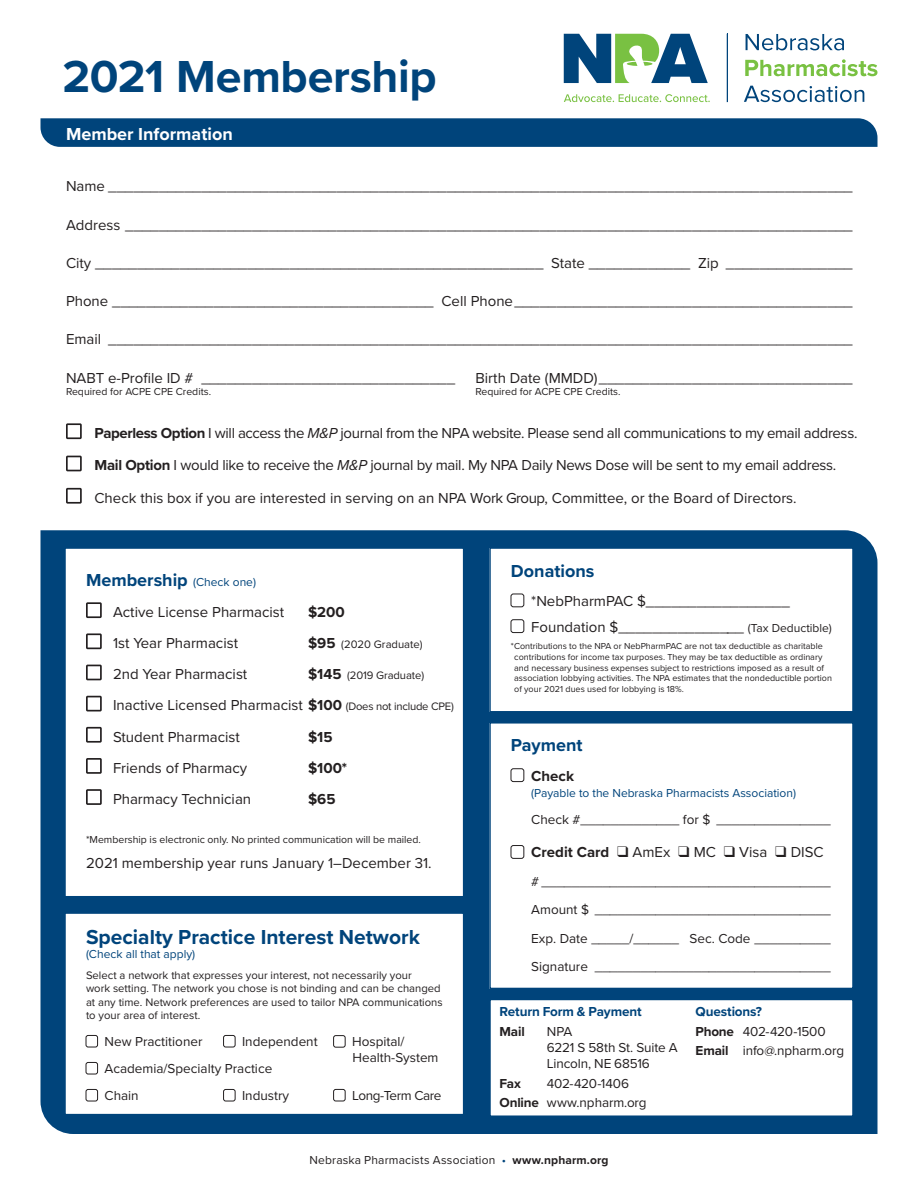
<style>
.page{position:relative;width:918px;height:1188px;background:#fff}
.page>*{position:absolute;margin:0;border:0;box-sizing:border-box;transform-origin:0 0}
.t1{font:700 46.5px "Proxima Nova";letter-spacing:-.01em;color:#00447b}
.t2{font:700 21px "Proxima Nova";color:#00447b}
.t3{font:700 18px "Proxima Nova";color:#00447b}
.t4{font:700 18px "Proxima Nova";color:#fff}
.t5{font:15px/31.2px "Proxima Nova";color:#231f20}
.t6{font:15px/32.2px "Proxima Nova";letter-spacing:-.02em;color:#231f20}
.t7{font:700 15px "Proxima Nova";color:#231f20}
.t8{font:13.5px/28.5px "Proxima Nova";color:#231f20}
.t9{font:700 13.5px "Proxima Nova";letter-spacing:-.01em;color:#00447b}
.t10{font:13.5px "Proxima Nova";letter-spacing:-.03em;color:#231f20}
.t11{font:700 13.5px "Proxima Nova";letter-spacing:-.015em;color:#231f20}
.t12{font:12px "Proxima Nova";color:#00447b}
.t13{font:12px "Proxima Nova";letter-spacing:.015em;color:#231f20}
.t14{font:11.25px/13.5px "Proxima Nova";color:#231f20}
.t15{font:10.5px "Proxima Nova";color:#231f20}
.t16{font:9px/10.8px "Proxima Nova";color:#231f20}
.s1{font-weight:700}
.s2{font-style:italic}
.s3{font-weight:400;font-size:12px}
.s4{font-weight:700;font-size:15px}
.s5{font-size:11.25px}
.s6{font-size:12px}
.s7{font-weight:700;color:#00447b}
.s8{color:#00447b}
</style>
<div class="page">
<svg style="left:564px;top:94px;width:146px;height:8px"></svg>
<svg style="left:746px;top:34px;width:98px;height:16px"></svg>
<svg style="left:745px;top:59px;width:133px;height:17px"></svg>
<svg style="left:744px;top:86px;width:120px;height:16px"></svg>
<hr style="left:727px;top:34px;width:1px;height:68px;background:#00447b">
<svg style="left:564px;top:34px;width:144px;height:49px"></svg>
<div style="left:40px;top:530px;width:837px;height:604px;background:#00447b"></div>
<svg style="left:40px;top:118px;width:838px;height:29px;background:#05487e"></svg>
<div style="left:490px;top:723px;width:363px;height:265px;background:#fff"></div>
<div style="left:511px;top:768px;width:13px;height:14px;border:1px solid #231f20;border-radius:2px"></div>
<div style="left:511px;top:845px;width:13px;height:14px;border:1px solid #231f20;border-radius:2px"></div>
<div style="left:489px;top:722px;width:365px;height:267px;border:2px solid #00447b"></div>
<div style="left:65px;top:548px;width:399px;height:349px;background:#fff"></div>
<svg style="left:86px;top:602px;width:16px;height:16px"></svg>
<svg style="left:86px;top:633px;width:16px;height:16px"></svg>
<svg style="left:86px;top:665px;width:16px;height:15px"></svg>
<svg style="left:86px;top:696px;width:16px;height:15px"></svg>
<svg style="left:86px;top:727px;width:16px;height:16px"></svg>
<svg style="left:86px;top:758px;width:16px;height:16px"></svg>
<svg style="left:86px;top:789px;width:16px;height:16px"></svg>
<div style="left:64px;top:547px;width:400px;height:350px;border:2px solid #00447b"></div>
<div style="left:489px;top:999px;width:365px;height:118px;background:#fff;border:2px solid #00447b"></div>
<svg style="left:66px;top:423px;width:16px;height:16px"></svg>
<svg style="left:66px;top:456px;width:16px;height:15px"></svg>
<svg style="left:66px;top:488px;width:16px;height:16px"></svg>
<div style="left:65px;top:913px;width:399px;height:202px;background:#fff"></div>
<div style="left:64px;top:912px;width:400px;height:203px;border:2px solid #00447b"></div>
<div style="left:490px;top:548px;width:363px;height:164px;background:#fff"></div>
<div style="left:511px;top:594px;width:13px;height:13px;border:1px solid #231f20;border-radius:2px"></div>
<div style="left:511px;top:619px;width:13px;height:14px;border:1px solid #231f20;border-radius:2px"></div>
<div style="left:489px;top:547px;width:365px;height:166px;border:2px solid #00447b"></div>
<div style="left:86px;top:1035px;width:12px;height:12px;border:1px solid #231f20;border-radius:2px"></div>
<div style="left:223px;top:1035px;width:13px;height:12px;border:1px solid #231f20;border-radius:2px"></div>
<div style="left:86px;top:1062px;width:12px;height:12px;border:1px solid #231f20;border-radius:2px"></div>
<div style="left:86px;top:1089px;width:12px;height:12px;border:1px solid #231f20;border-radius:2px"></div>
<div style="left:223px;top:1089px;width:13px;height:12px;border:1px solid #231f20;border-radius:2px"></div>
<div style="left:333px;top:1035px;width:13px;height:13px;border:1px solid #231f20;border-radius:2px"></div>
<div style="left:333px;top:1089px;width:13px;height:12px;border:1px solid #231f20;border-radius:2px"></div>
<h1 class="t1" style="left:62px;top:42px;width:376px">2021 Membership</h1>
<p class="t4" style="left:66px;top:120px;width:168px">Member Information</p>
<p class="t5" style="left:66px;top:170px;width:788px">Name ________________________________________________________________________________________</p>
<p class="t5" style="left:66px;top:208px;width:788px">Address ______________________________________________________________________________________</p>
<p class="t5" style="left:66px;top:246px;width:788px">City _____________________________________________________ State ____________ Zip _______________</p>
<p class="t5" style="left:66px;top:285px;width:788px">Phone ______________________________________ Cell Phone ________________________________________</p>
<p class="t5" style="left:66px;top:323px;width:788px">Email ________________________________________________________________________________________</p>
<p class="t5" style="left:66px;top:361px;width:391px">NABT e-Profile ID # ______________________________</p>
<p class="t5" style="left:475px;top:361px;width:379px">Birth Date (MMDD) ______________________________</p>
<p class="t15" style="left:66px;top:383px;width:147px">Required for ACPE CPE Credits.</p>
<p class="t15" style="left:476px;top:383px;width:147px">Required for ACPE CPE Credits.</p>
<p class="t6" style="left:94px;top:416px;width:764px"><span class="s1">Paperless Option</span> I will access the <span class="s2">M&amp;P</span> journal from the NPA website. Please send all communications to my email address.<br><span class="s1">Mail Option</span> I would like to receive the <span class="s2">M&amp;P</span> journal by mail. My NPA Daily News Dose will be sent to my email address.<br>Check this box if you are interested in serving on an NPA Work Group, Committee, or the Board of Directors.</p>
<p class="t3" style="left:86px;top:566px;width:172px">Membership <span class="s3">(Check one)</span></p>
<p class="t5" style="left:113px;top:596px;width:173px">Active License Pharmacist</p>
<p class="t7" style="left:308px;top:601px;width:38px">$200</p>
<p class="t5" style="left:113px;top:627px;width:127px">1st Year Pharmacist</p>
<p class="t14" style="left:308px;top:637px;width:116px"><span class="s4">$95</span> (2020 Graduate)</p>
<p class="t5" style="left:113px;top:658px;width:136px">2nd Year Pharmacist</p>
<p class="t14" style="left:308px;top:668px;width:118px"><span class="s4">$145</span> (2019 Graduate)</p>
<p class="t5" style="left:113px;top:689px;width:342px">Inactive Licensed Pharmacist <span class="s1">$100</span> <span class="s5">(Does not include CPE)<br></span>Student Pharmacist</p>
<p class="t7" style="left:308px;top:725px;width:26px">$15</p>
<p class="t5" style="left:113px;top:751px;width:136px">Friends of Pharmacy</p>
<p class="t7" style="left:308px;top:756px;width:41px">$100*</p>
<p class="t5" style="left:113px;top:783px;width:140px">Pharmacy Technician</p>
<p class="t7" style="left:308px;top:788px;width:29px">$65</p>
<p class="t15" style="left:86px;top:832px;width:337px">*Membership is electronic only. No printed communication will be mailed.</p>
<p class="t5" style="left:86px;top:847px;width:347px">2021 membership year runs January 1–December 31.</p>
<h2 class="t2" style="left:86px;top:921px;width:335px">Specialty Practice Interest Network</h2>
<p class="t12" style="left:86px;top:945px;width:111px">(Check all that apply)</p>
<p class="t14" style="left:86px;top:968px;width:358px">Select a network that expresses your interest, not necessarily your<br>work setting. The network you chose is not binding and can be changed at any time. Network preferences are used to tailor NPA communications to your area of interest.</p>
<p class="t8" style="left:105px;top:1027px;width:215px;line-height:27px;text-indent:138px">Independent<br>Academia/Specialty Practice<br>Chain</p>
<p class="t8" style="left:105px;top:1027px;width:99px">New Practitioner</p>
<p class="t8" style="left:242px;top:1081px;width:49px">Industry</p>
<p class="t8" style="left:352px;top:1033px;width:88px;line-height:16.2px">Hospital/<br>Health-System</p>
<p class="t10" style="left:352px;top:1085px;width:91px">Long-Term Care</p>
<p class="t3" style="left:511px;top:557px;width:85px">Donations</p>
<p class="t5" style="left:531px;top:587px;width:302px;line-height:25.8px">*NebPharmPAC $_________________<br>Foundation $_______________ <span class="s6">(Tax Deductible)</span></p>
<p class="t16" style="left:514px;top:640px;width:319px;text-indent:-3px">*Contributions to the NPA or NebPharmPAC are not tax deductible as charitable contributions for income tax purposes. They may be tax deductible as ordinary and necessary business expenses subject to restrictions imposed as a result of association lobbying activities. The NPA estimates that the nondeductible portion of your 2021 dues used for lobbying is 18%.</p>
<p class="t3" style="left:511px;top:732px;width:73px">Payment</p>
<p class="t7" style="left:531px;top:764px;width:44px">Check</p>
<p class="t12" style="left:531px;top:784px;width:266px">(Payable to the Nebraska Pharmacists Association)</p>
<p class="t8" style="left:531px;top:805px;width:301px">Check #_____________ for $ _______________</p>
<p class="t5" style="left:531px;top:836px;width:294px"><span class="s1">Credit Card</span> ❑ AmEx ❑ MC ❑ Visa ❑ DISC</p>
<p class="t8" style="left:531px;top:866px;width:301px;text-align:justify"># ______________________________________ Amount $ _______________________________ Exp. Date _____/______ Sec. Code __________ Signature _______________________________</p>
<p class="t9" style="left:500px;top:1002px;width:144px">Return Form &amp; Payment</p>
<p class="t11" style="left:500px;top:1021px;width:27px">Mail</p>
<p class="t8" style="left:547px;top:1023px;width:132px;line-height:16.2px">NPA<br>6221 S 58th St. Suite A<br>Lincoln, NE 68516</p>
<p class="t11" style="left:500px;top:1073px;width:23px">Fax</p>
<p class="t8" style="left:500px;top:1073px;width:149px;line-height:19.5px;text-indent:47px">402-420-1406<br><span class="s1">Online</span> www.npharm.org</p>
<p class="t8" style="left:696px;top:1002px;width:150px;line-height:19.5px"><span class="s7">Questions?<br></span><span class="s1">Phone</span> 402-420-1500<br><span class="s1">Email</span> info@.npharm.org</p>
<p class="t13" style="left:309px;top:1151px;width:301px">Nebraska Pharmacists Association <span class="s8">•</span> <span class="s1">www.npharm.org</span></p>
</div>
